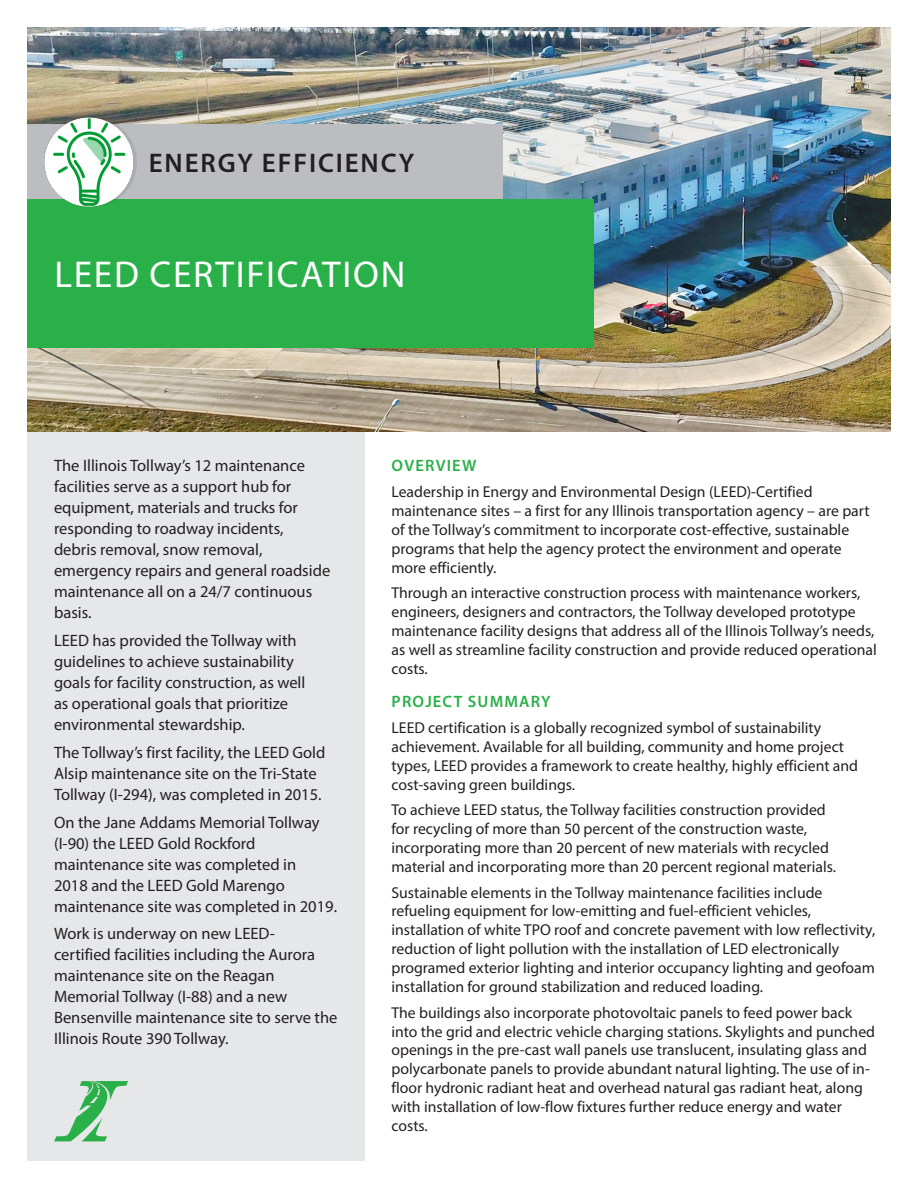
<style>
.page{position:relative;width:918px;height:1188px;background:#fff}
.page>*{position:absolute;margin:0;border:0;box-sizing:border-box;transform-origin:0 0}
.t1{font:37.5px "Myriad Pro";letter-spacing:.045em;color:#fff}
.t2{font:600 27px "Myriad Pro";letter-spacing:.07em;color:#231f20}
.Overview{font:16.5px/21px "Myriad Pro";color:#231f20}
.Sub-Head{font:600 16.5px "Myriad Pro";letter-spacing:.07em;color:#2ab049}
.Body{font:15.75px/18.9px "Myriad Pro";color:#231f20}
</style>
<div class="page">
<div style="left:27px;top:432px;width:337px;height:729px;background:#e6e7e9"></div>
<svg style="left:54px;top:1081px;width:74px;height:60px"></svg>
<img style="left:27px;top:27px;width:864px;height:405px">
<div style="left:27px;top:199px;width:566px;height:148px;background:#2ab049"></div>
<div style="left:27px;top:125px;width:475px;height:74px;background:#bcbdc0"></div>
<img style="left:42px;top:115px;width:100px;height:92px">
<p class="t2" style="left:149px;top:146px;width:267px">ENERGY EFFICIENCY</p>
<p class="t1" style="left:54px;top:252px;width:353px">LEED CERTIFICATION</p>
<p class="Overview" style="left:54px;top:455px;width:278px">The Illinois Tollway’s 12 maintenance facilities serve as a support hub for equipment, materials and trucks for responding to roadway incidents, debris removal, snow removal, emergency repairs and general roadside maintenance all on a 24/7 continuous basis.</p>
<p class="Overview" style="left:54px;top:630px;width:253px">LEED has provided the Tollway with guidelines to achieve sustainability goals for facility construction, as well as operational goals that prioritize environmental stewardship.</p>
<p class="Overview" style="left:54px;top:742px;width:273px">The Tollway’s first facility, the LEED Gold<br>Alsip maintenance site on the Tri-State<br>Tollway (I-294), was completed in 2015.</p>
<p class="Overview" style="left:54px;top:811px;width:285px">On the Jane Addams Memorial Tollway (I-90) the LEED Gold Rockford maintenance site was completed in<br>2018 and the LEED Gold Marengo maintenance site was completed in 2019.</p>
<p class="Overview" style="left:54px;top:923px;width:285px">Work is underway on new LEED-<br>certified facilities including the Aurora maintenance site on the Reagan Memorial Tollway (I-88) and a new Bensenville maintenance site to serve the Illinois Route 390 Tollway.</p>
<p class="Sub-Head" style="left:392px;top:455px;width:86px">OVERVIEW</p>
<p class="Body" style="left:392px;top:482px;width:480px">Leadership in Energy and Environmental Design (LEED)-Certified maintenance sites – a first for any Illinois transportation agency – are part of the Tollway’s commitment to incorporate cost-effective, sustainable programs that help the agency protect the environment and operate more efficiently.</p>
<p class="Body" style="left:392px;top:583px;width:487px">Through an interactive construction process with maintenance workers, engineers, designers and contractors, the Tollway developed prototype maintenance facility designs that address all of the Illinois Tollway’s needs, as well as streamline facility construction and provide reduced operational costs.</p>
<p class="Sub-Head" style="left:392px;top:691px;width:161px">PROJECT SUMMARY</p>
<p class="Body" style="left:392px;top:718px;width:468px">LEED certification is a globally recognized symbol of sustainability achievement. Available for all building, community and home project types, LEED provides a framework to create healthy, highly efficient and cost-saving green buildings.</p>
<p class="Body" style="left:392px;top:800px;width:446px">To achieve LEED status, the Tollway facilities construction provided for recycling of more than 50 percent of the construction waste, incorporating more than 20 percent of new materials with recycled material and incorporating more than 20 percent regional materials.</p>
<p class="Body" style="left:392px;top:883px;width:485px">Sustainable elements in the Tollway maintenance facilities include refueling equipment for low-emitting and fuel-efficient vehicles, installation of white TPO roof and concrete pavement with low reflectivity, reduction of light pollution with the installation of LED electronically programed exterior lighting and interior occupancy lighting and geofoam installation for ground stabilization and reduced loading.</p>
<p class="Body" style="left:392px;top:1003px;width:485px">The buildings also incorporate photovoltaic panels to feed power back into the grid and electric vehicle charging stations. Skylights and punched openings in the pre-cast wall panels use translucent, insulating glass and polycarbonate panels to provide abundant natural lighting. The use of in&shy;floor hydronic radiant heat and overhead natural gas radiant heat, along with installation of low-flow fixtures further reduce energy and water costs.</p>
</div>
